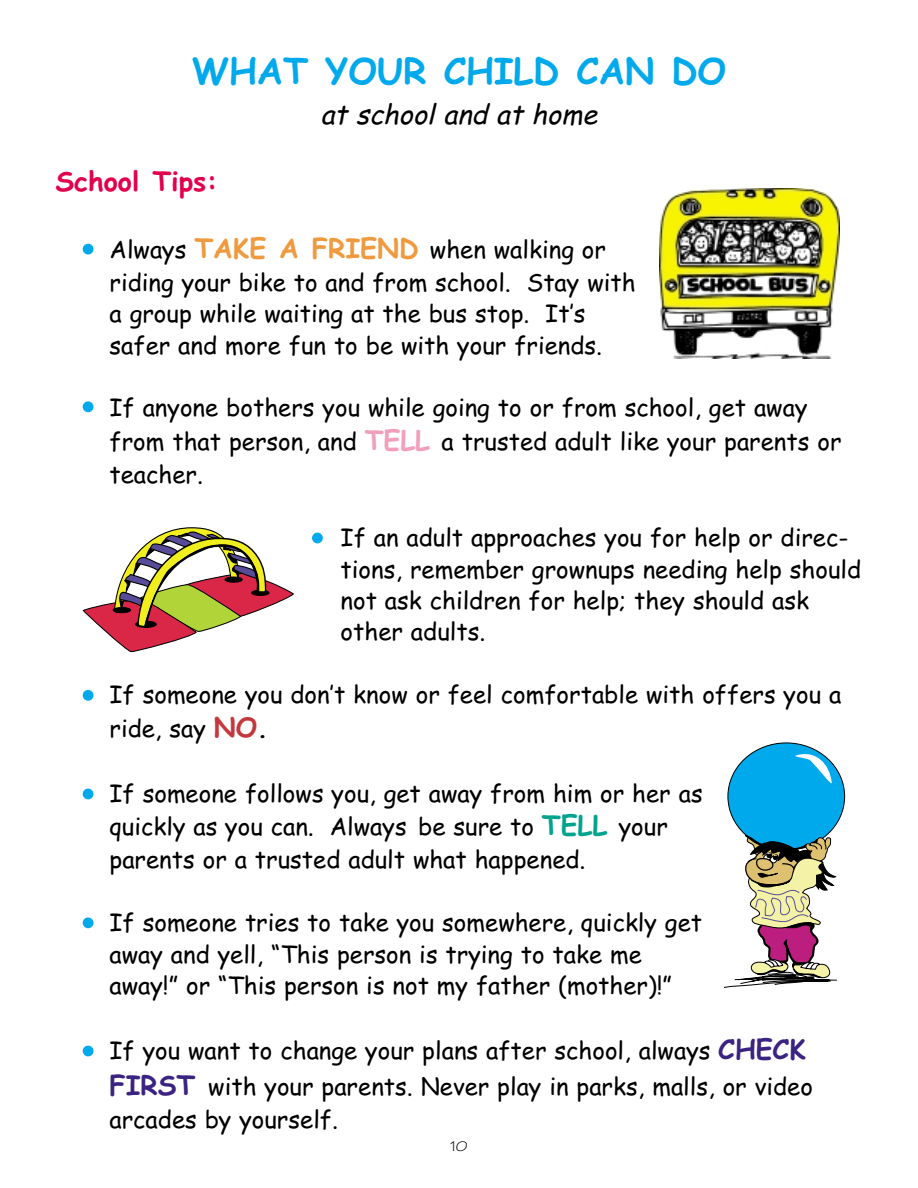
<style>
.page{position:relative;width:918px;height:1188px;background:#fff}
.page>*{position:absolute;margin:0;border:0;box-sizing:border-box;transform-origin:0 0}
.t1{font:700 36px "Comic Sans MS";color:#00a9ec}
.t2{font:italic 27px "Comic Sans MS";color:#000}
.t3{font:700 27px "Comic Sans MS";color:#e2004d}
.t4{font:24px/31.5px "Comic Sans MS";color:#000}
.t5{font:15px "Tekton MM 240 850";color:#000}
.s1{font-weight:700;font-size:27px;color:#ef9a3e}
.s2{font-weight:700;font-size:27px;color:#f19fbc}
.s3{font-weight:700;font-size:27px;color:#c3383e}
.s4{font-weight:700}
.s5{font-weight:700;font-size:27px;color:#00a38e}
.s6{font-weight:700;font-size:27px;color:#3b2382}
</style>
<div class="page">
<div style="left:83px;top:244px;width:11px;height:11px;background:#00a9ec;border-radius:50%"></div>
<div style="left:83px;top:401px;width:11px;height:11px;background:#00a9ec;border-radius:50%"></div>
<div style="left:312px;top:533px;width:11px;height:10px;background:#00a9ec;border-radius:50%"></div>
<div style="left:83px;top:1046px;width:11px;height:10px;background:#00a9ec;border-radius:50%"></div>
<div style="left:83px;top:690px;width:11px;height:11px;background:#00a9ec;border-radius:50%"></div>
<div style="left:83px;top:789px;width:11px;height:10px;background:#00a9ec;border-radius:50%"></div>
<div style="left:83px;top:917px;width:11px;height:11px;background:#00a9ec;border-radius:50%"></div>
<img style="left:660px;top:189px;width:180px;height:169px">
<div style="left:728px;top:743px;width:117px;height:107px;background:#00a9ec;border:1px solid #000;border-radius:50%"></div>
<svg style="left:795px;top:749px;width:37px;height:35px"></svg>
<svg style="left:724px;top:834px;width:113px;height:154px"></svg>
<svg style="left:83px;top:527px;width:211px;height:125px"></svg>
<h1 class="t1" style="left:192px;top:56px;width:536px">WHAT YOUR CHILD CAN DO</h1>
<p class="t2" style="left:321px;top:103px;width:284px">at school and at home</p>
<p class="t3" style="left:56px;top:170px;width:164px">School Tips:</p>
<p class="t4" style="left:110px;top:236px;width:528px;line-height:32px">Always <span class="s1">TAKE A FRIEND</span> when walking or riding your bike to and from school. Stay with a group while waiting at the bus stop. It’s safer and more fun to be with your friends.</p>
<p class="t4" style="left:109px;top:394px;width:734px;line-height:33.5px">If anyone bothers you while going to or from school, get away from that person, and <span class="s2">TELL</span> a trusted adult like your parents or teacher.</p>
<p class="t4" style="left:341px;top:524px;width:522px">If an adult approaches you for help or direc&shy;tions, remember grownups needing help should not ask children for help; they should ask other adults.</p>
<p class="t4" style="left:109px;top:680px;width:733px;line-height:33.9px">If someone you don’t know or feel comfortable with offers you a ride, say <span class="s3">NO</span><span class="s4">.</span></p>
<p class="t4" style="left:110px;top:779px;width:595px;line-height:33.5px">If someone follows you, get away from him or her as quickly as you can. Always be sure to <span class="s5">TELL</span> your parents or a trusted adult what happened.</p>
<p class="t4" style="left:110px;top:909px;width:594px">If someone tries to take you somewhere, quickly get away and yell, “This person is trying to take me away!” or “This person is not my father (mother)!”</p>
<p class="t4" style="left:110px;top:1036px;width:705px;line-height:35.4px">If you want to change your plans after school, always <span class="s6">CHECK<br>FIRST</span> with your parents. Never play in parks, malls, or video</p>
<p class="t4" style="left:110px;top:1106px;width:230px">arcades by yourself.</p>
<p class="t5" style="left:450px;top:1141px;width:19px">10</p>
</div>
